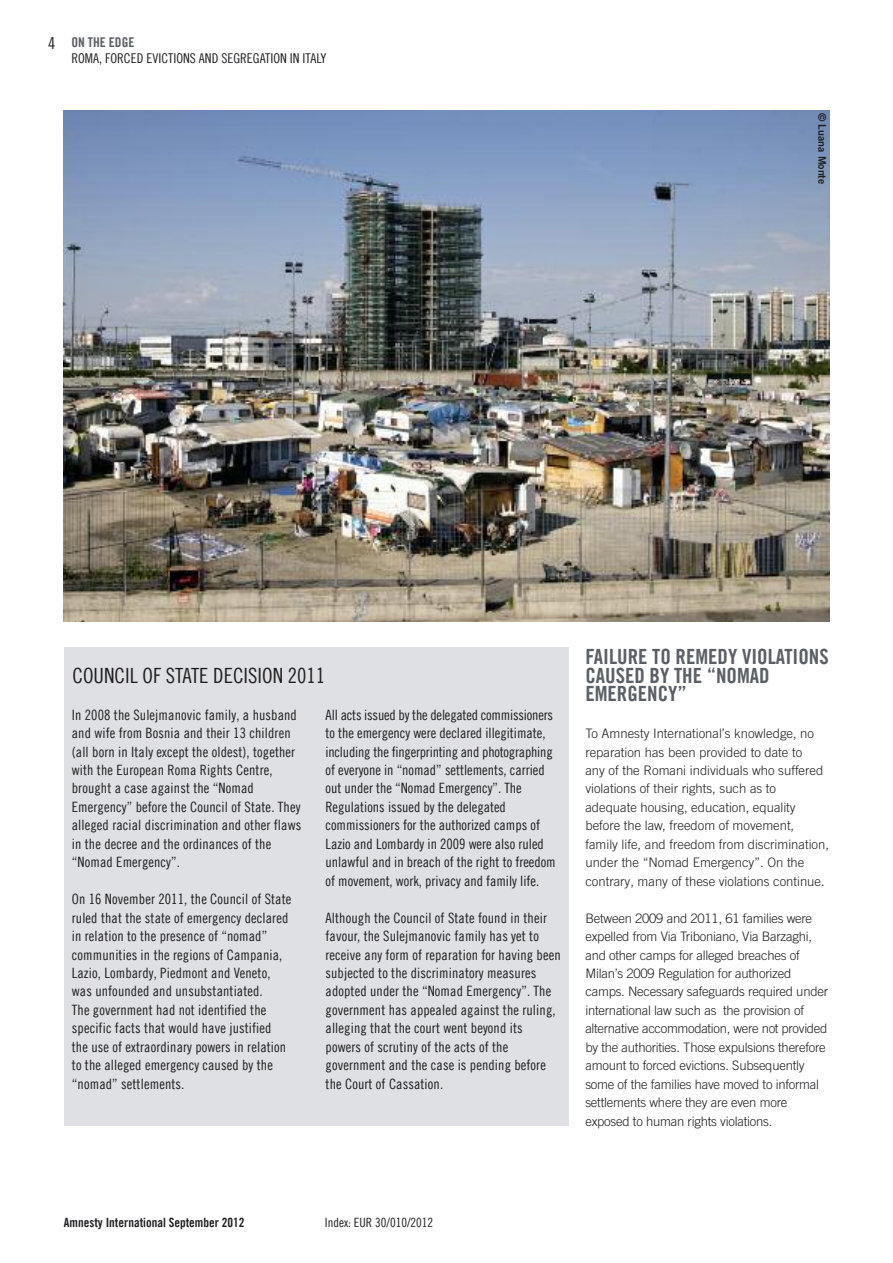
<style>
.page{position:relative;width:893px;height:1263px;background:#fff}
.page>*{position:absolute;margin:0;border:0;box-sizing:border-box;transform-origin:0 0}
.t1{font:21px/18.5px "Amnesty Trade Gothic Bd Cn 20";color:#5a6065}
.t2{font:21px "Amnesty Trade Gothic Cn 18";color:#201e21}
.t3{font:16.5px "Amnesty Trade Gothic Cn 18";color:#201e21}
.t4{font:14.25px/18.5px "Amnesty Trade Gothic Cn 18";letter-spacing:.01em;color:#201e21}
.t5{font:13.5px "Amnesty Trade Gothic Cn 18";color:#201e21}
.t6{font:13.5px "Amnesty Trade Gothic Bd Cn 20";color:#5a6065}
.t7{font:300 13.05px/18.5px "Amnesty Trade Gothic";letter-spacing:-.015em;color:#201e21}
.t8{font:12.75px "Amnesty Trade Gothic Bd Cn 20";color:#201e21}
.t9{font:12.75px "Amnesty Trade Gothic Cn 18";color:#201e21}
.t10{font:10.5px "Amnesty Trade Gothic Bd 2";color:#201e21}
</style>
<div class="page">
<div style="left:64px;top:646px;width:504px;height:479px;background:#dee0e3"></div>
<img style="left:64px;top:111px;width:765px;height:511px">
<p class="t3" style="left:48px;top:33px;width:9px">4</p>
<p class="t6" style="left:71px;top:33px;width:64px">ON THE EDGE</p>
<p class="t5" style="left:71px;top:50px;width:257px">Roma, foRced evictions and segRegation in italy</p>
<p class="t10" style="left:829px;top:113px;width:73px;rotate:90deg">© Luana Monte</p>
<h1 class="t2" style="left:72px;top:662px;width:254px">coUncil of state decision 2011</h1>
<p class="t4" style="left:72px;top:705px;width:231px">in 2008 the sulejmanovic family, a husband and wife from Bosnia and their 13 children (all born in italy except the oldest), together with the european Roma Rights centre, brought a case against the “nomad emergency” before the council of state. they alleged racial discrimination and other flaws in the decree and the ordinances of the “nomad emergency”.</p>
<p class="t4" style="left:72px;top:889px;width:221px">on 16 november 2011, the council of state ruled that the state of emergency declared in relation to the presence of “nomad” communities in the regions of campania, lazio, lombardy, Piedmont and veneto, was unfounded and unsubstantiated.<br>the government had not identified the specific facts that would have justified<br>the use of extraordinary powers in relation to the alleged emergency caused by the “nomad” settlements.</p>
<p class="t4" style="left:325px;top:705px;width:232px">all acts issued by the delegated commissioners to the emergency were declared illegitimate, including the fingerprinting and photographing of everyone in “nomad” settlements, carried out under the “nomad emergency”. the Regulations issued by the delegated commissioners for the authorized camps of lazio and lombardy in 2009 were also ruled unlawful and in breach of the right to freedom of movement, work, privacy and family life.</p>
<p class="t4" style="left:325px;top:908px;width:237px">although the council of state found in their favour, the sulejmanovic family has yet to receive any form of reparation for having been subjected to the discriminatory measures adopted under the “nomad emergency”. the government has appealed against the ruling, alleging that the court went beyond its powers of scrutiny of the acts of the government and the case is pending before the court of cassation.</p>
<h1 class="t1" style="left:585px;top:647px;width:245px">FAILURE TO REMEDY VIOLATIONS<br>CAUSED BY THE “NOMAD<br>EMERGENCY”</h1>
<p class="t7" style="left:585px;top:724px;width:245px">To Amnesty International’s knowledge, no reparation has been provided to date to<br>any of the Romani individuals who suffered violations of their rights, such as to adequate housing, education, equality before the law, freedom of movement, family life, and freedom from discrimination, under the “Nomad Emergency”. On the contrary, many of these violations continue.</p>
<p class="t7" style="left:585px;top:908px;width:244px">Between 2009 and 2011, 61 families were expelled from Via Triboniano, Via Barzaghi, and other camps for alleged breaches of Milan’s 2009 Regulation for authorized camps. Necessary safeguards required under international law such as the provision of alternative accommodation, were not provided by the authorities. Those expulsions therefore amount to forced evictions. Subsequently some of the families have moved to informal settlements where they are even more exposed to human rights violations.</p>
<p class="t8" style="left:64px;top:1214px;width:182px">AMNESTY INTERNATIONAL SEPTEMBER 2012</p>
<p class="t9" style="left:325px;top:1214px;width:110px">index: eUR 30/010/2012</p>
</div>
